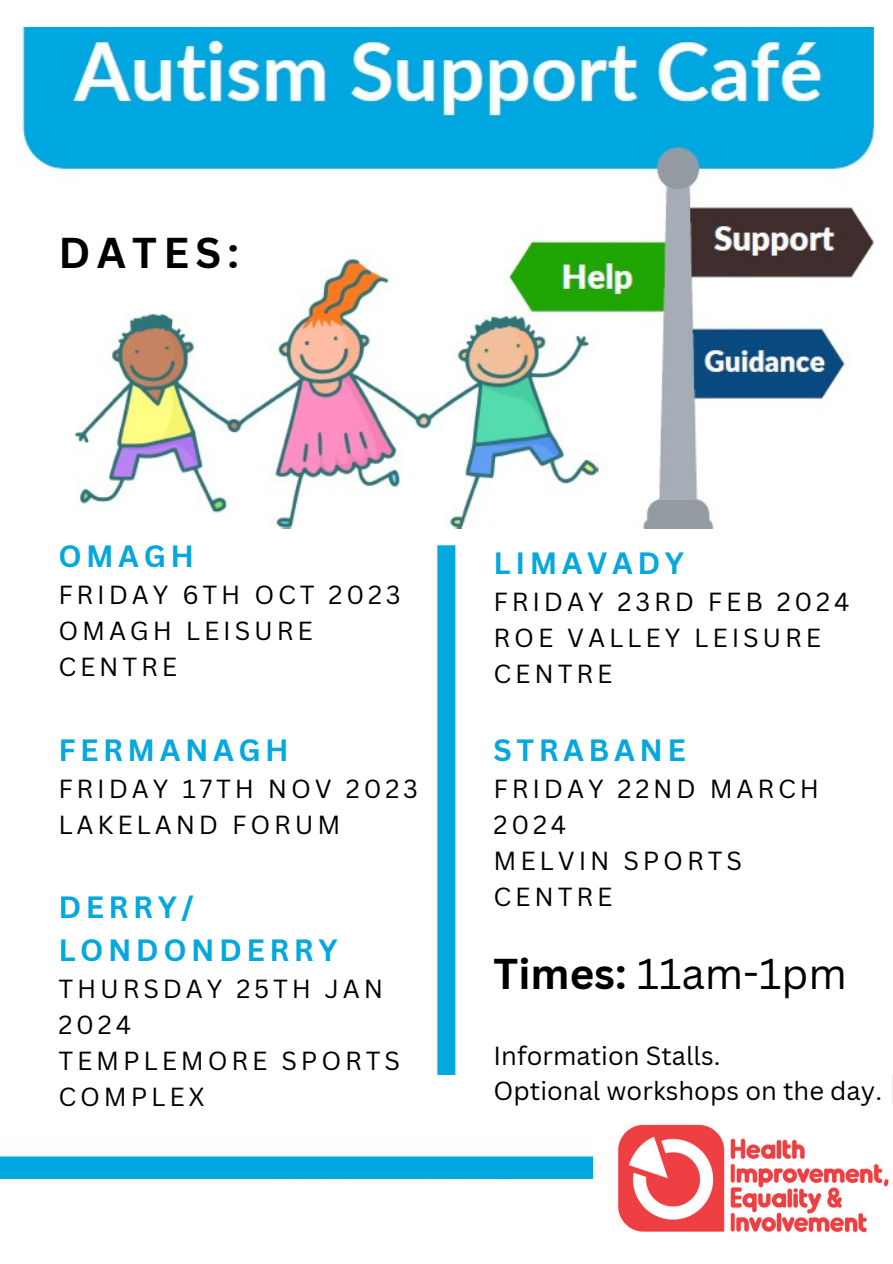
<style>
.page{position:relative;width:893px;height:1264px;background:#fff}
.page>*{position:absolute;margin:0;border:0;box-sizing:border-box;transform-origin:0 0}
.t1{font:42px "Canva Sans";color:#000}
.t2{font:700 42px "Canva Sans";letter-spacing:.15em;color:#000}
.t3{font:700 30px/42.8px "Canva Sans";letter-spacing:.15em;color:#05a7df}
.t4{font:25.5px/36px "Canva Sans";letter-spacing:.15em;color:#000}
.t5{font:25.5px "Canva Sans";color:#000}
.s1{font-weight:700}
</style>
<div class="page">
<img style="left:20px;top:27px;width:856px;height:502px">
<img style="left:0;top:1155px;width:593px;height:23px">
<div style="left:437px;top:545px;width:18px;height:529px;background:#05a7df"></div>
<img style="left:617px;top:1124px;width:272px;height:109px">
<p class="t2" style="left:58px;top:223px;width:182px">DATES:</p>
<p class="t3" style="left:58px;top:534px;width:137px">OMAGH</p>
<p class="t4" style="left:58px;top:576px;width:344px">FRIDAY 6TH OCT 2023</p>
<p class="t4" style="left:58px;top:612px;width:256px">OMAGH LEISURE<br>CENTRE</p>
<p class="t3" style="left:58px;top:727px;width:232px">FERMANAGH</p>
<p class="t4" style="left:58px;top:769px;width:361px">FRIDAY 17TH NOV 2023</p>
<p class="t4" style="left:58px;top:805px;width:283px">LAKELAND FORUM</p>
<p class="t3" style="left:58px;top:885px;width:281px">DERRY/<br>LONDONDERRY</p>
<p class="t4" style="left:58px;top:970px;width:326px">THURSDAY 25TH JAN<br>2024</p>
<p class="t4" style="left:58px;top:1041px;width:343px">TEMPLEMORE SPORTS<br>COMPLEX</p>
<p class="t3" style="left:493px;top:541px;width:192px">LIMAVADY</p>
<p class="t4" style="left:493px;top:583px;width:357px">FRIDAY 23RD FEB 2024</p>
<p class="t4" style="left:493px;top:619px;width:329px">ROE VALLEY LEISURE<br>CENTRE</p>
<p class="t3" style="left:493px;top:727px;width:194px">STRABANE</p>
<p class="t4" style="left:493px;top:770px;width:327px">FRIDAY 22ND MARCH<br>2024</p>
<p class="t4" style="left:493px;top:842px;width:250px">MELVIN SPORTS<br>CENTRE</p>
<p class="t1" style="left:493px;top:944px;width:355px"><span class="s1">Times:</span> 11am-1pm</p>
<p class="t5" style="left:493px;top:1037px;width:228px">Information Stalls.</p>
<p class="t5" style="left:493px;top:1072px;width:390px">Optional workshops on the day.</p>
</div>
